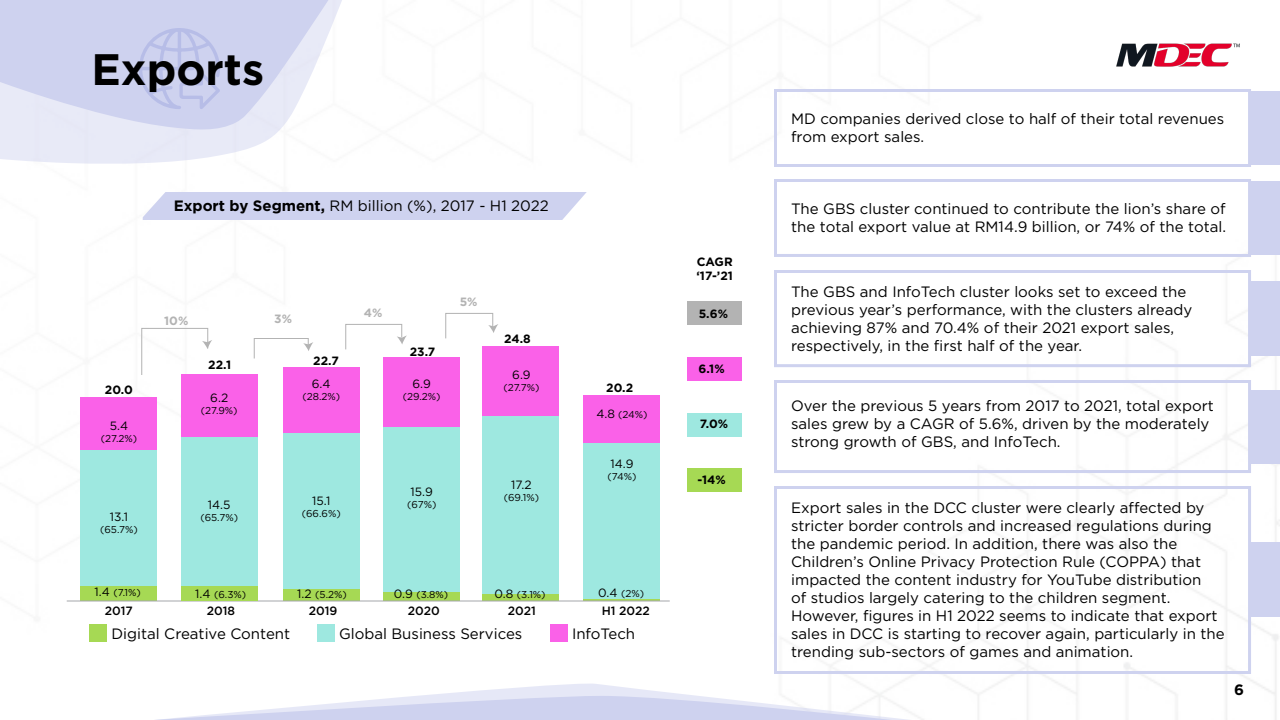
<style>
.page{position:relative;width:1280px;height:720px;background:#fff}
.page>*{position:absolute;margin:0;border:0;box-sizing:border-box;transform-origin:0 0}
.t1{font:700 44px "Gotham Pro";color:#000}
.t2{font:15px/18px "Gotham Pro";color:#000}
.t3{font:700 15px "Gotham Pro";color:#000}
.t4{font:700 12px/14.4px "Gotham Pro";color:#000}
.t5{font:12px "Gotham Pro";color:#000}
.t6{font:500 12px "Gotham Pro";color:#000}
.t7{font:700 12px "Gotham Pro";color:#b3b3b3}
.t8{font:10px "Gotham Pro";letter-spacing:-.01em;color:#000}
.s1{font-weight:700}
.s2{font-size:12px}
</style>
<div class="page">
<svg style="left:0;top:0;width:342px;height:164px;fill:#e8eaf7"></svg>
<svg style="left:0;top:0;width:328px;height:132px;background:#d6d9f1"></svg>
<svg style="left:136px;top:24px;width:84px;height:85px;background:#c7ccec"></svg>
<svg style="left:156px;top:680px;width:755px;height:40px"></svg>
<div style="left:143px;top:192px;width:444px;height:28px;background:#ced2ef"></div>
<div style="left:80px;top:397px;width:77px;height:76px;background:#fa61e8"></div>
<div style="left:583px;top:395px;width:77px;height:93px;background:#fa61e8"></div>
<div style="left:181px;top:374px;width:77px;height:89px;background:#fa61e8"></div>
<div style="left:283px;top:367px;width:77px;height:67px;background:#fa61e8"></div>
<div style="left:383px;top:357px;width:77px;height:70px;background:#fa61e8"></div>
<div style="left:482px;top:346px;width:77px;height:70px;background:#fa61e8"></div>
<div style="left:80px;top:450px;width:77px;height:136px;background:#9ee8e0"></div>
<div style="left:80px;top:586px;width:77px;height:15px;background:#a6d954"></div>
<div style="left:283px;top:589px;width:77px;height:12px;background:#a6d954"></div>
<div style="left:383px;top:592px;width:77px;height:9px;background:#a6d954"></div>
<div style="left:482px;top:593px;width:77px;height:8px;background:#a6d954"></div>
<hr style="left:583px;top:598px;width:77px;height:3px;background:#a6d954">
<div style="left:181px;top:437px;width:77px;height:151px;background:#9ee8e0"></div>
<div style="left:283px;top:433px;width:77px;height:156px;background:#9ee8e0"></div>
<div style="left:383px;top:427px;width:77px;height:165px;background:#9ee8e0"></div>
<div style="left:482px;top:416px;width:77px;height:178px;background:#9ee8e0"></div>
<div style="left:583px;top:443px;width:77px;height:156px;background:#9ee8e0"></div>
<hr style="left:67px;top:600px;width:603px;height:2px;background:#a5a7aa">
<svg style="left:141px;top:327px;width:71px;height:48px"></svg>
<svg style="left:253px;top:338px;width:60px;height:21px"></svg>
<svg style="left:345px;top:324px;width:62px;height:26px"></svg>
<svg style="left:445px;top:313px;width:53px;height:26px"></svg>
<div style="left:181px;top:586px;width:77px;height:15px;background:#a6d954"></div>
<div style="left:774px;top:89px;width:477px;height:78px;border:3px solid #ced2ef"></div>
<div style="left:1250px;top:91px;width:30px;height:74px;background:#ced2ef"></div>
<div style="left:774px;top:179px;width:477px;height:78px;border:3px solid #ced2ef"></div>
<div style="left:1250px;top:181px;width:30px;height:74px;background:#ced2ef"></div>
<div style="left:774px;top:270px;width:477px;height:97px;border:3px solid #ced2ef"></div>
<div style="left:1250px;top:282px;width:30px;height:74px;background:#ced2ef"></div>
<div style="left:774px;top:380px;width:477px;height:93px;border:3px solid #ced2ef"></div>
<div style="left:1250px;top:390px;width:30px;height:74px;background:#ced2ef"></div>
<div style="left:774px;top:486px;width:477px;height:188px;border:3px solid #ced2ef"></div>
<div style="left:1250px;top:543px;width:30px;height:74px;background:#ced2ef"></div>
<div style="left:317px;top:624px;width:18px;height:18px;background:#9ee8e0"></div>
<div style="left:550px;top:624px;width:18px;height:18px;background:#fa61e8"></div>
<div style="left:90px;top:624px;width:18px;height:18px;background:#a6d954"></div>
<div style="left:687px;top:301px;width:55px;height:24px;background:#b3b3b3"></div>
<div style="left:687px;top:357px;width:55px;height:24px;background:#fa61e8"></div>
<div style="left:687px;top:413px;width:55px;height:24px;background:#9ee8e0"></div>
<div style="left:687px;top:468px;width:55px;height:24px;background:#a6d954"></div>
<img style="left:1116px;top:43px;width:124px;height:24px">
<h1 class="t1" style="left:91px;top:44px;width:174px">Exports</h1>
<p class="t2" style="left:174px;top:197px;width:377px"><span class="s1">Export by Segment,</span> RM billion (%), 2017 - H1 2022</p>
<p class="t4" style="left:105px;top:382px;width:29px">20.0</p>
<p class="t5" style="left:110px;top:419px;width:20px">5.4</p>
<p class="t8" style="left:101px;top:433px;width:38px">(27.2%)</p>
<p class="t5" style="left:110px;top:510px;width:20px">13.1</p>
<p class="t8" style="left:100px;top:524px;width:39px">(65.7%)</p>
<p class="t7" style="left:164px;top:314px;width:26px">10%</p>
<p class="t7" style="left:274px;top:312px;width:19px">3%</p>
<p class="t4" style="left:208px;top:357px;width:24px">22.1</p>
<p class="t5" style="left:210px;top:391px;width:19px">6.2</p>
<p class="t8" style="left:201px;top:405px;width:38px">(27.9%)</p>
<p class="t4" style="left:313px;top:353px;width:27px">22.7</p>
<p class="t5" style="left:312px;top:377px;width:20px">6.4</p>
<p class="t8" style="left:302px;top:391px;width:39px">(28.2%)</p>
<p class="t7" style="left:364px;top:306px;width:20px">4%</p>
<p class="t4" style="left:410px;top:344px;width:27px">23.7</p>
<p class="t5" style="left:413px;top:377px;width:20px">6.9</p>
<p class="t8" style="left:403px;top:391px;width:39px">(29.2%)</p>
<p class="t7" style="left:460px;top:295px;width:19px">5%</p>
<p class="t5" style="left:208px;top:498px;width:24px">14.5</p>
<p class="t8" style="left:200px;top:512px;width:39px">(65.7%)</p>
<p class="t5" style="left:312px;top:494px;width:20px">15.1</p>
<p class="t8" style="left:302px;top:508px;width:40px">(66.6%)</p>
<p class="t5" style="left:411px;top:486px;width:24px">15.9</p>
<p class="t8" style="left:407px;top:499px;width:31px">(67%)</p>
<p class="t4" style="left:504px;top:331px;width:28px">24.8</p>
<p class="t5" style="left:512px;top:368px;width:20px">6.9</p>
<p class="t8" style="left:503px;top:382px;width:38px">(27.7%)</p>
<p class="t5" style="left:511px;top:478px;width:22px">17.2</p>
<p class="t8" style="left:504px;top:492px;width:37px">(69.1%)</p>
<p class="t8" style="left:94px;top:587px;width:48px"><span class="s2">1.4</span> (7.1%)</p>
<p class="t8" style="left:195px;top:589px;width:52px"><span class="s2">1.4</span> (6.3%)</p>
<p class="t8" style="left:297px;top:589px;width:51px"><span class="s2">1.2</span> (5.2%)</p>
<p class="t8" style="left:394px;top:589px;width:56px"><span class="s2">0.9</span> (3.8%)</p>
<p class="t8" style="left:494px;top:589px;width:53px"><span class="s2">0.8</span> (3.1%)</p>
<p class="t4" style="left:606px;top:380px;width:28px">20.2</p>
<p class="t8" style="left:596px;top:409px;width:53px"><span class="s2">4.8</span> (24%)</p>
<p class="t5" style="left:610px;top:457px;width:25px">14.9</p>
<p class="t8" style="left:608px;top:471px;width:30px">(74%)</p>
<p class="t8" style="left:598px;top:588px;width:47px"><span class="s2">0.4</span> (2%)</p>
<p class="t6" style="left:105px;top:604px;width:30px">2017</p>
<p class="t6" style="left:207px;top:604px;width:30px">2018</p>
<p class="t6" style="left:309px;top:604px;width:30px">2019</p>
<p class="t6" style="left:408px;top:604px;width:33px">2020</p>
<p class="t6" style="left:508px;top:604px;width:30px">2021</p>
<p class="t6" style="left:602px;top:604px;width:50px">H1 2022</p>
<p class="t2" style="left:112px;top:625px;width:180px">Digital Creative Content</p>
<p class="t2" style="left:339px;top:625px;width:185px">Global Business Services</p>
<p class="t2" style="left:572px;top:625px;width:65px">InfoTech</p>
<p class="t4" style="left:697px;top:254px;width:38px">CAGR ‘17-’21</p>
<p class="t4" style="left:699px;top:306px;width:31px">5.6%</p>
<p class="t4" style="left:698px;top:361px;width:28px">6.1%</p>
<p class="t4" style="left:700px;top:417px;width:30px">7.0%</p>
<p class="t4" style="left:698px;top:472px;width:30px">-14%</p>
<p class="t2" style="left:791px;top:110px;width:435px">MD companies derived close to half of their total revenues from export sales.</p>
<p class="t2" style="left:791px;top:200px;width:436px">The GBS cluster continued to contribute the lion’s share of the total export value at RM14.9 billion, or 74% of the total.</p>
<p class="t2" style="left:791px;top:283px;width:403px">The GBS and InfoTech cluster looks set to exceed the previous year’s performance, with the clusters already achieving 87% and 70.4% of their 2021 export sales, respectively, in the first half of the year.</p>
<p class="t2" style="left:791px;top:397px;width:424px">Over the previous 5 years from 2017 to 2021, total export sales grew by a CAGR of 5.6%, driven by the moderately strong growth of GBS, and InfoTech.</p>
<p class="t2" style="left:791px;top:499px;width:435px">Export sales in the DCC cluster were clearly affected by stricter border controls and increased regulations during the pandemic period. In addition, there was also the Children’s Online Privacy Protection Rule (COPPA) that impacted the content industry for YouTube distribution<br>of studios largely catering to the children segment.<br>However, figures in H1 2022 seems to indicate that export sales in DCC is starting to recover again, particularly in the trending sub-sectors of games and animation.</p>
<p class="t3" style="left:1234px;top:681px;width:11px">6</p>
</div>
